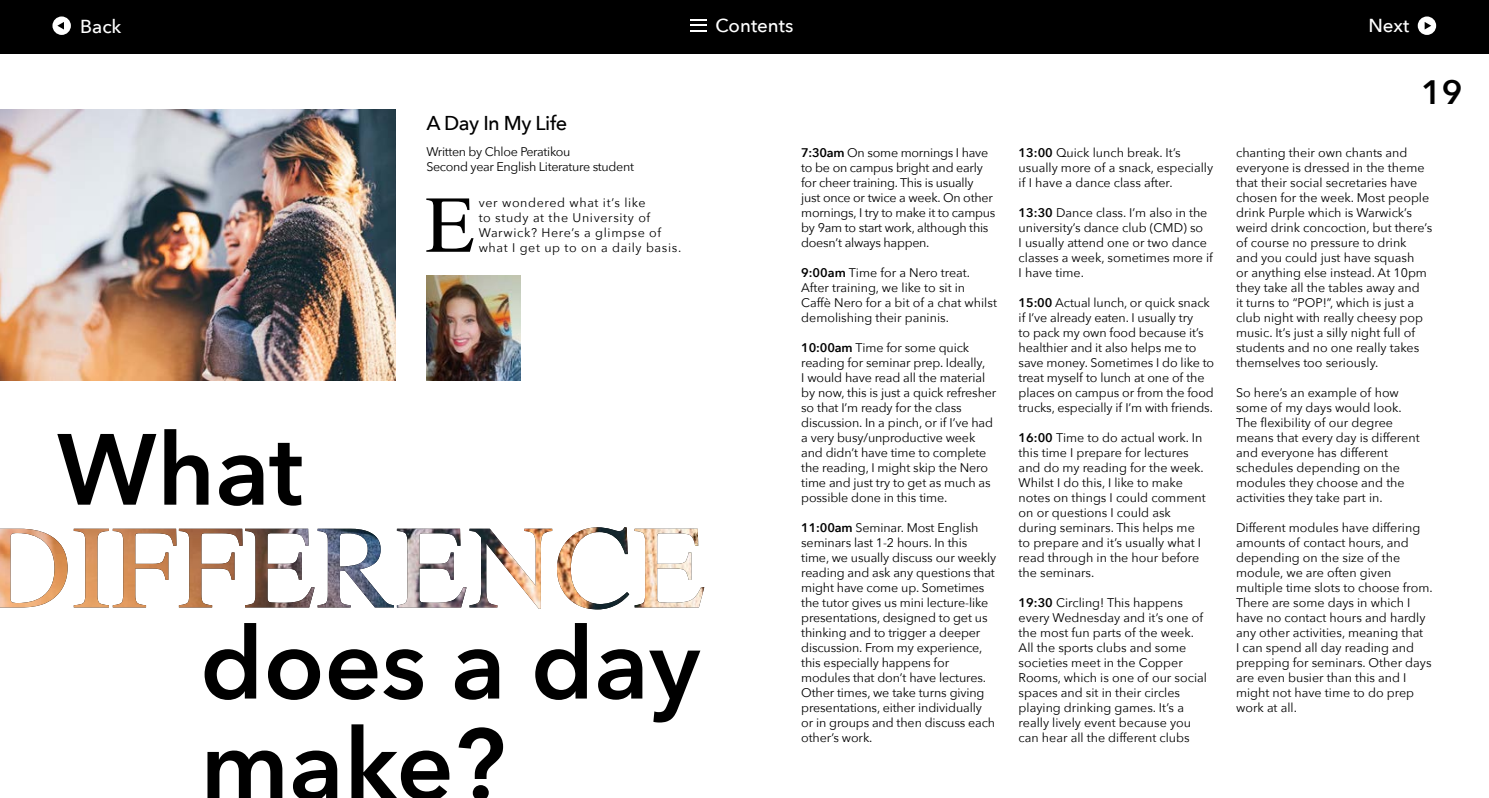
<style>
.page{position:relative;width:1489px;height:798px;background:#fff}
.page>*{position:absolute;margin:0;border:0;box-sizing:border-box;transform-origin:0 0}
.t1{font:600 99.75px/193.8px "Avenir Next";color:#000}
.t2{font:80.5px "Times";color:#000}
.t3{font:600 33.75px "Avenir Next";color:#000}
.t4{font:500 20px "Avenir Next";letter-spacing:-.025em;color:#000}
.t5{font:500 18.75px "Avenir Next";color:#fff}
.t6{font:12.5px/15px "Avenir Next";color:#000}
.t7{font:12.5px/15px "Avenir Next";letter-spacing:-.02em;color:#000}
.t8{font:12.5px/15px "Avenir Next";letter-spacing:.05em;color:#000}
.t9{font:12.5px/15px "Avenir Next";letter-spacing:-.025em;color:#000}
.s1{font-weight:600}
</style>
<div class="page">
<svg style="left:0;top:528px;width:243px;height:80px"></svg>
<img style="left:245px;top:527px;width:459px;height:82px">
<img style="left:426px;top:275px;width:95px;height:105px">
<img style="left:0;top:110px;width:395px;height:270px">
<div style="left:0;top:0;width:1488px;height:53px;background:#000"></div>
<svg style="left:1417px;top:16px;width:18px;height:19px"></svg>
<svg style="left:690px;top:19px;width:16px;height:12px"></svg>
<svg style="left:52px;top:16px;width:19px;height:19px"></svg>
<h3 class="t5" style="left:80px;top:10px;width:43px">Back</h3>
<h3 class="t5" style="left:715px;top:10px;width:79px">Contents</h3>
<h3 class="t5" style="left:1368px;top:10px;width:42px">Next</h3>
<h3 class="t3" style="left:1421px;top:64px;width:43px">19</h3>
<h3 class="t4" style="left:426px;top:106px;width:142px">A Day In My Life</h3>
<p class="t9" style="left:426px;top:143px;width:209px">Written by Chloe Peratikou<br>Second year English Literature student</p>
<p class="t7" style="left:801px;top:144px;width:196px"><span class="s1">7:30am</span> On some mornings I have to be on campus bright and early for cheer training. This is usually just once or twice a week. On other mornings, I try to make it to campus by 9am to start work, although this doesn’t always happen.</p>
<p class="t6" style="left:801px;top:264px;width:197px"><span class="s1">9:00am</span> Time for a Nero treat.<br>After training, we like to sit in<br>Caffè Nero for a bit of a chat whilst demolishing their paninis.</p>
<p class="t6" style="left:801px;top:339px;width:197px"><span class="s1">10:00am</span> Time for some quick reading for seminar prep. Ideally,<br>I would have read all the material by now, this is just a quick refresher so that I’m ready for the class discussion. In a pinch, or if I’ve had a very busy/unproductive week and didn’t have time to complete the reading, I might skip the Nero time and just try to get as much as possible done in this time.</p>
<p class="t6" style="left:801px;top:519px;width:197px"><span class="s1">11:00am</span> Seminar. Most English seminars last 1-2 hours. In this time, we usually discuss our weekly reading and ask any questions that might have come up. Sometimes the tutor gives us mini lecture-like presentations, designed to get us thinking and to trigger a deeper discussion. From my experience, this especially happens for modules that don’t have lectures.<br>Other times, we take turns giving presentations, either individually or in groups and then discuss each other’s work.</p>
<h2 class="t2" style="left:425px;top:149px;width:51px">E</h2>
<p class="t8" style="left:478px;top:194px;width:204px">ver wondered what it’s like<br>to study at the University of<br>Warwick? Here’s a glimpse of what I get up to on a daily basis.</p>
<h1 class="t1" style="left:200px;top:370px;width:501px;text-indent:-143px">What<br>does a day</h1>
<h1 class="t1" style="left:200px;top:665px;width:307px">make?</h1>
<p class="t6" style="left:1018px;top:144px;width:196px"><span class="s1">13:00</span> Quick lunch break. It’s usually more of a snack, especially if I have a dance class after.</p>
<p class="t6" style="left:1018px;top:204px;width:196px"><span class="s1">13:30</span> Dance class. I’m also in the university’s dance club (CMD) so<br>I usually attend one or two dance classes a week, sometimes more if<br>I have time.</p>
<p class="t6" style="left:1018px;top:294px;width:197px"><span class="s1">15:00</span> Actual lunch, or quick snack if I’ve already eaten. I usually try<br>to pack my own food because it’s healthier and it also helps me to save money. Sometimes I do like to treat myself to lunch at one of the places on campus or from the food trucks, especially if I’m with friends.</p>
<p class="t6" style="left:1018px;top:429px;width:189px"><span class="s1">16:00</span> Time to do actual work. In this time I prepare for lectures and do my reading for the week.<br>Whilst I do this, I like to make notes on things I could comment on or questions I could ask during seminars. This helps me to prepare and it’s usually what I read through in the hour before the seminars.</p>
<p class="t6" style="left:1018px;top:594px;width:190px"><span class="s1">19:30</span> Circling! This happens every Wednesday and it’s one of the most fun parts of the week.<br>All the sports clubs and some societies meet in the Copper<br>Rooms, which is one of our social spaces and sit in their circles playing drinking games. It’s a really lively event because you can hear all the different clubs</p>
<p class="t6" style="left:1235px;top:144px;width:198px">chanting their own chants and everyone is dressed in the theme that their social secretaries have chosen for the week. Most people drink Purple which is Warwick’s weird drink concoction, but there’s of course no pressure to drink<br>and you could just have squash<br>or anything else instead. At 10pm they take all the tables away and<br>it turns to “POP!”, which is just a club night with really cheesy pop music. It’s just a silly night full of students and no one really takes themselves too seriously.</p>
<p class="t6" style="left:1235px;top:384px;width:185px">So here’s an example of how some of my days would look.<br>The flexibility of our degree means that every day is different and everyone has different schedules depending on the modules they choose and the activities they take part in.</p>
<p class="t6" style="left:1235px;top:519px;width:198px">Different modules have differing amounts of contact hours, and depending on the size of the module, we are often given multiple time slots to choose from.<br>There are some days in which I have no contact hours and hardly any other activities, meaning that<br>I can spend all day reading and prepping for seminars. Other days are even busier than this and I might not have time to do prep work at all.</p>
</div>
